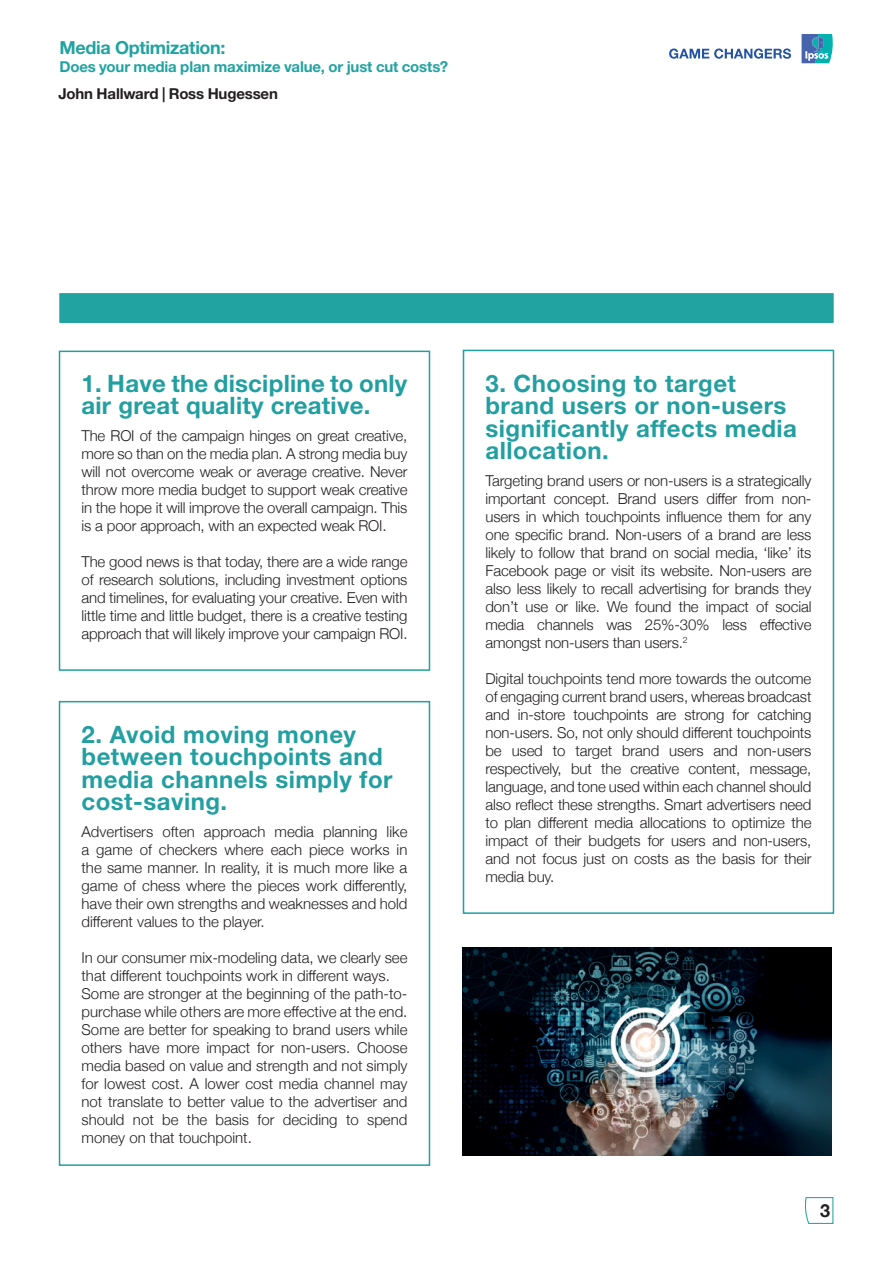
<style>
.page{position:relative;width:893px;height:1263px;background:#fff}
.page>*{position:absolute;margin:0;border:0;box-sizing:border-box;transform-origin:0 0}
.t1{font:700 24px/22.5px "Helvetica Neue LT Std";letter-spacing:.02em;color:#229fa0}
.t2{font:700 18px "Helvetica Neue LT Std";letter-spacing:-.02em;color:#21a3a1}
.t3{font:700 18px "Helvetica Neue";color:#231f20}
.t4{font:300 15px/18px "Helvetica Neue";color:#231f20;text-align:justify}
.t5{font:700 15px "Helvetica Neue LT Std";letter-spacing:-.01em;color:#21a3a1}
.t6{font:700 15px "Helvetica Neue LT Std";letter-spacing:-.01em;color:#231f20}
</style>
<div class="page">
<svg style="left:802px;top:34px;width:31px;height:29px"></svg>
<svg style="left:669px;top:48px;width:122px;height:11px"></svg>
<svg style="left:805px;top:1197px;width:29px;height:27px"></svg>
<div style="left:60px;top:293px;width:773px;height:30px;background:#21a3a1;border:2px solid #21a3a1"></div>
<div style="left:59px;top:351px;width:371px;height:320px;border:2px solid #229fa0"></div>
<div style="left:59px;top:701px;width:371px;height:465px;border:2px solid #229fa0"></div>
<div style="left:463px;top:350px;width:371px;height:564px;border:2px solid #229fa0"></div>
<img style="left:463px;top:947px;width:368px;height:208px">
<p class="t2" style="left:60px;top:36px;width:167px">Media Optimization:</p>
<p class="t5" style="left:60px;top:57px;width:390px">Does your media plan maximize value, or just cut costs?</p>
<p class="t6" style="left:58px;top:84px;width:221px">John Hallward | Ross Hugessen</p>
<h1 class="t1" style="left:82px;top:371px;width:327px">1. Have the discipline to only air great quality creative.</h1>
<p class="t4" style="left:82px;top:426px;width:327px">The ROI of the campaign hinges on great creative, more so than on the media plan. A strong media buy will not overcome weak or average creative. Never throw more media budget to support weak creative in the hope it will improve the overall campaign. This is a poor approach, with an expected weak ROI.</p>
<p class="t4" style="left:82px;top:552px;width:327px">The good news is that today, there are a wide range of research solutions, including investment options and timelines, for evaluating your creative. Even with little time and little budget, there is a creative testing approach that will likely improve your campaign ROI.</p>
<h1 class="t1" style="left:82px;top:722px;width:312px">2. Avoid moving money between touchpoints and media channels simply for cost-saving.</h1>
<p class="t4" style="left:82px;top:822px;width:327px">Advertisers often approach media planning like a game of checkers where each piece works in the same manner. In reality, it is much more like a game of chess where the pieces work differently, have their own strengths and weaknesses and hold different values to the player.</p>
<p class="t4" style="left:82px;top:948px;width:327px;text-align:left">In our consumer mix-modeling data, we clearly see that different touchpoints work in different ways.<br>Some are stronger at the beginning of the path-to&shy;purchase while others are more effective at the end.<br>Some are better for speaking to brand users while others have more impact for non-users. Choose media based on value and strength and not simply for lowest cost. A lower cost media channel may not translate to better value to the advertiser and should not be the basis for deciding to spend money on that touchpoint.</p>
<h1 class="t1" style="left:485px;top:371px;width:313px">3. Choosing to target brand users or non-users significantly affects media allocation.</h1>
<p class="t4" style="left:485px;top:471px;width:327px">Targeting brand users or non-users is a strategically important concept. Brand users differ from non&shy;users in which touchpoints influence them for any one specific brand. Non-users of a brand are less likely to follow that brand on social media, ‘like’ its Facebook page or visit its website. Non-users are also less likely to recall advertising for brands they don’t use or like. We found the impact of social media channels was 25%-30% less effective amongst non-users than users.<sup>2</sup></p>
<p class="t4" style="left:485px;top:669px;width:327px">Digital touchpoints tend more towards the outcome of engaging current brand users, whereas broadcast and in-store touchpoints are strong for catching non-users. So, not only should different touchpoints be used to target brand users and non-users respectively, but the creative content, message, language, and tone used within each channel should also reflect these strengths. Smart advertisers need to plan different media allocations to optimize the impact of their budgets for users and non-users, and not focus just on costs as the basis for their media buy.</p>
<p class="t3" style="left:820px;top:1197px;width:12px">3</p>
</div>
